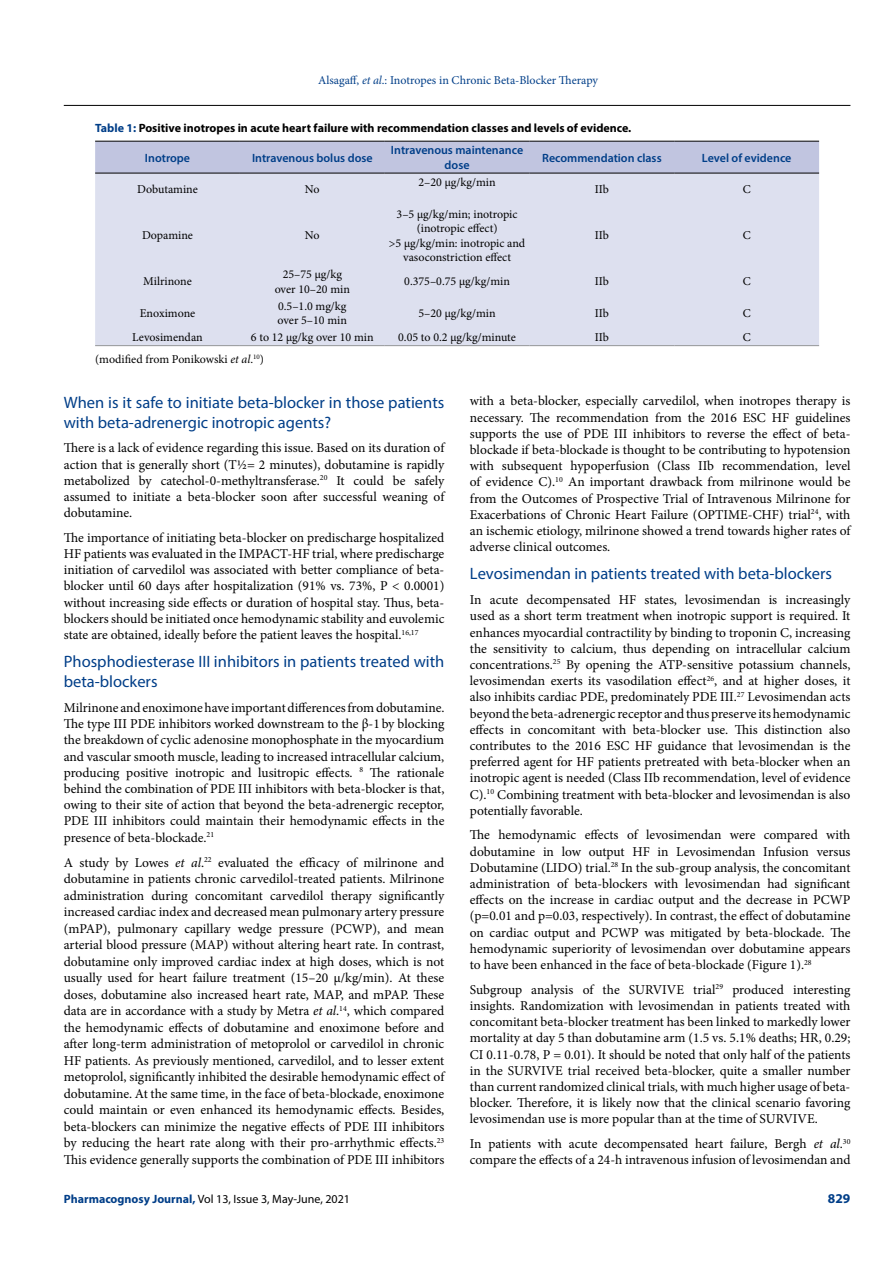
<style>
.page{position:relative;width:893px;height:1263px;background:#fff}
.page>*{position:absolute;margin:0;border:0;box-sizing:border-box;transform-origin:0 0}
.t1{font:16.5px/19.8px "Myriad Pro";color:#003e88}
.t2{font:13.5px/16.2px "Minion Pro";color:#000;text-align:justify}
.t3{font:700 13.5px "Myriad Pro";color:#003e88}
.t4{font:12px/14.4px "Minion Pro";color:#000;text-align:center}
.t5{font:600 12px/14.4px "Myriad Pro";color:#003e88;text-align:center}
.t6{font:700 12px "Myriad Pro";color:#000}
.t7{font:12px "Minion Pro";color:#003e88}
.t8{font:12px "Myriad Pro";color:#000}
.s1{font-style:italic}
.s2{color:#003e88}
.s3{font-weight:700;color:#003e88}
</style>
<div class="page">
<hr style="left:64px;top:105px;width:786px;height:1px;background:#000">
<div style="left:95px;top:142px;width:724px;height:31px;background:#c1c5e0"></div>
<div style="left:95px;top:174px;width:724px;height:171px;background:#dde0ef"></div>
<hr style="left:95px;top:141px;width:145px;height:1px;background:#000">
<hr style="left:240px;top:141px;width:145px;height:1px;background:#000">
<hr style="left:385px;top:141px;width:144px;height:1px;background:#000">
<hr style="left:529px;top:141px;width:145px;height:1px;background:#000">
<hr style="left:674px;top:141px;width:145px;height:1px;background:#000">
<hr style="left:95px;top:173px;width:145px;height:1px;background:#000">
<hr style="left:240px;top:173px;width:145px;height:1px;background:#000">
<hr style="left:385px;top:173px;width:144px;height:1px;background:#000">
<hr style="left:529px;top:173px;width:145px;height:1px;background:#000">
<hr style="left:674px;top:173px;width:145px;height:1px;background:#000">
<hr style="left:95px;top:345px;width:145px;height:1px;background:#939598">
<hr style="left:240px;top:345px;width:145px;height:1px;background:#939598">
<hr style="left:385px;top:345px;width:144px;height:1px;background:#939598">
<hr style="left:529px;top:345px;width:145px;height:1px;background:#939598">
<hr style="left:674px;top:345px;width:145px;height:1px;background:#939598">
<p class="t7" style="left:318px;top:72px;width:281px">Alsagaff, <span class="s1">et al</span>.: Inotropes in Chronic Beta-Blocker Therapy</p>
<p class="t6" style="left:95px;top:120px;width:538px"><span class="s2">Table 1:</span> Positive inotropes in acute heart failure with recommendation classes and levels of evidence.</p>
<p class="t5" style="left:145px;top:150px;width:47px">Inotrope</p>
<p class="t5" style="left:252px;top:150px;width:122px">Intravenous bolus dose</p>
<p class="t5" style="left:391px;top:143px;width:134px">Intravenous maintenance dose</p>
<p class="t5" style="left:542px;top:150px;width:121px">Recommendation class</p>
<p class="t5" style="left:702px;top:150px;width:91px">Level of evidence</p>
<p class="t4" style="left:137px;top:182px;width:62px">Dobutamine</p>
<p class="t4" style="left:305px;top:182px;width:16px">No</p>
<p class="t4" style="left:419px;top:175px;width:79px">2–20 µg/kg/min</p>
<p class="t4" style="left:595px;top:182px;width:16px">IIb</p>
<p class="t4" style="left:743px;top:182px;width:9px">C</p>
<p class="t4" style="left:142px;top:228px;width:53px">Dopamine</p>
<p class="t4" style="left:305px;top:228px;width:16px">No</p>
<p class="t4" style="left:389px;top:207px;width:138px">3–5 µg/kg/min; inotropic (inotropic effect)<br>&gt;5 µg/kg/min: inotropic and vasoconstriction effect</p>
<p class="t4" style="left:595px;top:228px;width:16px">IIb</p>
<p class="t4" style="left:743px;top:228px;width:9px">C</p>
<p class="t4" style="left:143px;top:274px;width:50px">Milrinone</p>
<p class="t4" style="left:275px;top:267px;width:77px">25–75 µg/kg over 10–20 min</p>
<p class="t4" style="left:404px;top:274px;width:107px">0.375–0.75 µg/kg/min</p>
<p class="t4" style="left:595px;top:274px;width:16px">IIb</p>
<p class="t4" style="left:743px;top:274px;width:9px">C</p>
<p class="t4" style="left:140px;top:306px;width:57px">Enoximone</p>
<p class="t4" style="left:278px;top:299px;width:71px;text-align:left">0.5–1.0 mg/kg over 5–10 min</p>
<p class="t4" style="left:419px;top:306px;width:79px">5–20 µg/kg/min</p>
<p class="t4" style="left:595px;top:306px;width:16px">IIb</p>
<p class="t4" style="left:743px;top:306px;width:9px">C</p>
<p class="t4" style="left:132px;top:330px;width:72px">Levosimendan</p>
<p class="t4" style="left:251px;top:330px;width:124px">6 to 12 µg/kg over 10 min</p>
<p class="t4" style="left:398px;top:330px;width:119px">0.05 to 0.2 µg/kg/minute</p>
<p class="t4" style="left:595px;top:330px;width:16px">IIb</p>
<p class="t4" style="left:743px;top:330px;width:9px">C</p>
<p class="t4" style="left:95px;top:352px;width:170px">(modified from Ponikowski <span class="s1">et al</span>.<sup>10</sup>)</p>
<p class="t1" style="left:64px;top:392px;width:382px">When is it safe to initiate beta-blocker in those patients with beta-adrenergic inotropic agents?</p>
<p class="t2" style="left:64px;top:440px;width:382px">There is a lack of evidence regarding this issue. Based on its duration of action that is generally short (T½= 2 minutes), dobutamine is rapidly metabolized by catechol-0-methyltransferase.<sup>20</sup> It could be safely assumed to initiate a beta-blocker soon after successful weaning of dobutamine.</p>
<p class="t2" style="left:64px;top:529px;width:382px">The importance of initiating beta-blocker on predischarge hospitalized HF patients was evaluated in the IMPACT-HF trial, where predischarge initiation of carvedilol was associated with better compliance of beta&shy;blocker until 60 days after hospitalization (91% vs. 73%, P &lt; 0.0001) without increasing side effects or duration of hospital stay. Thus, beta&shy;blockers should be initiated once hemodynamic stability and euvolemic state are obtained, ideally before the patient leaves the hospital.<sup>16,17</sup></p>
<p class="t1" style="left:64px;top:652px;width:382px">Phosphodiesterase III inhibitors in patients treated with beta-blockers</p>
<p class="t2" style="left:64px;top:699px;width:382px">Milrinone and enoximone have important differences from dobutamine.<br>The type III PDE inhibitors worked downstream to the β-1 by blocking the breakdown of cyclic adenosine monophosphate in the myocardium and vascular smooth muscle, leading to increased intracellular calcium, producing positive inotropic and lusitropic effects. <sup>8</sup> The rationale behind the combination of PDE III inhibitors with beta-blocker is that, owing to their site of action that beyond the beta-adrenergic receptor, PDE III inhibitors could maintain their hemodynamic effects in the presence of beta-blockade.<sup>21</sup></p>
<p class="t2" style="left:64px;top:854px;width:382px">A study by Lowes <span class="s1">et al</span>.<sup>22</sup> evaluated the efficacy of milrinone and dobutamine in patients chronic carvedilol-treated patients. Milrinone administration during concomitant carvedilol therapy significantly increased cardiac index and decreased mean pulmonary artery pressure (mPAP), pulmonary capillary wedge pressure (PCWP), and mean arterial blood pressure (MAP) without altering heart rate. In contrast, dobutamine only improved cardiac index at high doses, which is not usually used for heart failure treatment (15–20 μ/kg/min). At these doses, dobutamine also increased heart rate, MAP, and mPAP. These data are in accordance with a study by Metra <span class="s1">et al</span>.<sup>14</sup>, which compared the hemodynamic effects of dobutamine and enoximone before and after long-term administration of metoprolol or carvedilol in chronic HF patients. As previously mentioned, carvedilol, and to lesser extent metoprolol, significantly inhibited the desirable hemodynamic effect of dobutamine. At the same time, in the face of beta-blockade, enoximone could maintain or even enhanced its hemodynamic effects. Besides, beta-blockers can minimize the negative effects of PDE III inhibitors by reducing the heart rate along with their pro-arrhythmic effects.<sup>23<br></sup>This evidence generally supports the combination of PDE III inhibitors</p>
<p class="t8" style="left:64px;top:1191px;width:288px"><span class="s3">Pharmacognosy Journal,</span> Vol 13, Issue 3, May-June, 2021</p>
<p class="t2" style="left:470px;top:393px;width:382px">with a beta-blocker, especially carvedilol, when inotropes therapy is necessary. The recommendation from the 2016 ESC HF guidelines supports the use of PDE III inhibitors to reverse the effect of beta&shy;blockade if beta-blockade is thought to be contributing to hypotension with subsequent hypoperfusion (Class IIb recommendation, level of evidence C).<sup>10</sup> An important drawback from milrinone would be from the Outcomes of Prospective Trial of Intravenous Milrinone for Exacerbations of Chronic Heart Failure (OPTIME-CHF) trial<sup>24</sup>, with an ischemic etiology, milrinone showed a trend towards higher rates of adverse clinical outcomes.</p>
<p class="t1" style="left:470px;top:564px;width:364px">Levosimendan in patients treated with beta-blockers</p>
<p class="t2" style="left:470px;top:592px;width:382px">In acute decompensated HF states, levosimendan is increasingly used as a short term treatment when inotropic support is required. It enhances myocardial contractility by binding to troponin C, increasing the sensitivity to calcium, thus depending on intracellular calcium concentrations.<sup>25</sup> By opening the ATP-sensitive potassium channels, levosimendan exerts its vasodilation effect<sup>26</sup>, and at higher doses, it also inhibits cardiac PDE, predominately PDE III.<sup>27</sup> Levosimendan acts beyond the beta-adrenergic receptor and thus preserve its hemodynamic effects in concomitant with beta-blocker use. This distinction also contributes to the 2016 ESC HF guidance that levosimendan is the preferred agent for HF patients pretreated with beta-blocker when an inotropic agent is needed (Class IIb recommendation, level of evidence C).<sup>10</sup> Combining treatment with beta-blocker and levosimendan is also potentially favorable.</p>
<p class="t2" style="left:470px;top:827px;width:382px">The hemodynamic effects of levosimendan were compared with dobutamine in low output HF in Levosimendan Infusion versus Dobutamine (LIDO) trial.<sup>28</sup> In the sub-group analysis, the concomitant administration of beta-blockers with levosimendan had significant effects on the increase in cardiac output and the decrease in PCWP (p=0.01 and p=0.03, respectively). In contrast, the effect of dobutamine on cardiac output and PCWP was mitigated by beta-blockade. The hemodynamic superiority of levosimendan over dobutamine appears to have been enhanced in the face of beta-blockade (Figure 1).<sup>28</sup></p>
<p class="t2" style="left:470px;top:981px;width:382px">Subgroup analysis of the SURVIVE trial<sup>29</sup> produced interesting insights. Randomization with levosimendan in patients treated with concomitant beta-blocker treatment has been linked to markedly lower mortality at day 5 than dobutamine arm (1.5 vs. 5.1% deaths; HR, 0.29; CI 0.11-0.78, P = 0.01). It should be noted that only half of the patients in the SURVIVE trial received beta-blocker, quite a smaller number than current randomized clinical trials, with much higher usage of beta&shy;blocker. Therefore, it is likely now that the clinical scenario favoring levosimendan use is more popular than at the time of SURVIVE.</p>
<p class="t2" style="left:470px;top:1136px;width:382px">In patients with acute decompensated heart failure, Bergh <span class="s1">et al</span>.<sup>30 </sup>compare the effects of a 24-h intravenous infusion of levosimendan and</p>
<p class="t3" style="left:828px;top:1189px;width:24px">829</p>
</div>
